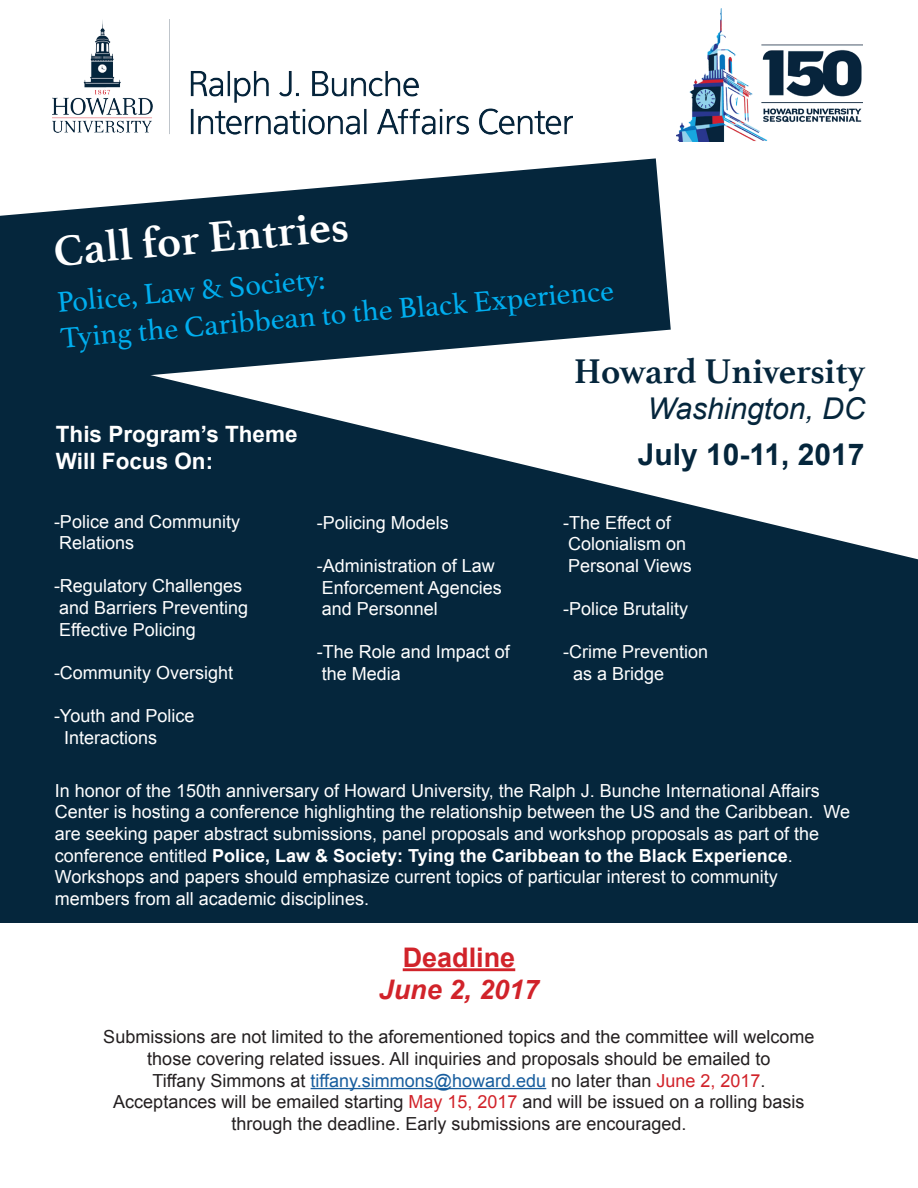
<style>
.page{position:relative;width:918px;height:1188px;background:#fff}
.page>*{position:absolute;margin:0;border:0;box-sizing:border-box;transform-origin:0 0}
.t1{font:700 45px "Athelas";color:#fff}
.t2{font:700 36px "Athelas";color:#05263c}
.t3{font:30px/36px "Athelas";color:#00aeef}
.t4{font:700 30px "Arial";color:#05263c}
.t5{font:italic 30px "Arial";color:#05263c}
.t6{font:italic 700 27px "Arial";color:#d1232a}
.t7{font:700 27px "Arial";color:#d1232a}
.t8{font:700 22.5px/27px "Arial";color:#fff}
.t9{font:18px/21.6px "Arial";color:#fff}
.t10{font:18px/21.6px "Arial";color:#231f20;text-align:center}
.s1{font-weight:700}
.s2{color:#175d9e}
.s3{color:#d1232a}
</style>
<div class="page">
<svg style="left:0;top:158px;width:671px;height:181px;fill:#05263c"></svg>
<svg style="left:0;top:339px;width:918px;height:274px;fill:#05263c"></svg>
<div style="left:0;top:613px;width:918px;height:310px;background:#05263c"></div>
<img style="left:677px;top:9px;width:186px;height:132px">
<hr style="left:403px;top:968px;width:112px;height:3px;background:#d1232a">
<img style="left:53px;top:20px;width:519px;height:115px">
<hr style="left:311px;top:1088px;width:235px;height:1px;background:#175d9e">
<h1 class="t1" style="left:51px;top:215px;width:297px;rotate:-5deg">Call for Entries</h1>
<h3 class="t3" style="left:56px;top:283px;width:557px;rotate:-5deg">Police, Law &amp; Society:<br>Tying the Caribbean to the Black Experience</h3>
<p class="t8" style="left:56px;top:421px;width:243px">This Program’s Theme<br>Will Focus On:</p>
<p class="t9" style="left:54px;top:511px;width:188px">-Police and Community<br>Relations</p>
<p class="t9" style="left:54px;top:575px;width:196px">-Regulatory Challenges and Barriers Preventing<br>Effective Policing</p>
<p class="t9" style="left:54px;top:662px;width:181px">-Community Oversight</p>
<p class="t9" style="left:64px;top:705px;width:132px;text-indent:-10px">-Youth and Police<br>Interactions</p>
<p class="t9" style="left:317px;top:512px;width:134px">-Policing Models</p>
<p class="t9" style="left:317px;top:555px;width:187px">-Administration of Law<br>Enforcement Agencies and Personnel</p>
<p class="t9" style="left:317px;top:641px;width:195px">-The Role and Impact of the Media</p>
<h2 class="t2" style="left:574px;top:342px;width:293px">Howard University</h2>
<h3 class="t5" style="left:648px;top:389px;width:219px">Washington, DC</h3>
<h3 class="t4" style="left:638px;top:435px;width:228px">July 10-11, 2017</h3>
<p class="t9" style="left:563px;top:512px;width:130px">-The Effect of<br>Colonialism on<br>Personal Views</p>
<p class="t9" style="left:563px;top:598px;width:127px">-Police Brutality</p>
<p class="t9" style="left:573px;top:641px;width:137px;text-indent:-10px">-Crime Prevention as a Bridge</p>
<p class="t9" style="left:55px;top:780px;width:797px">In honor of the 150th anniversary of Howard University, the Ralph J. Bunche International Affairs Center is hosting a conference highlighting the relationship between the US and the Caribbean. We are seeking paper abstract submissions, panel proposals and workshop proposals as part of the conference entitled <span class="s1">Police, Law &amp; Society: Tying the Caribbean to the Black Experience</span>.<br>Workshops and papers should emphasize current topics of particular interest to community members from all academic disciplines.</p>
<h3 class="t7" style="left:403px;top:939px;width:114px">Deadline</h3>
<h3 class="t6" style="left:379px;top:972px;width:162px">June 2, 2017</h3>
<p class="t10" style="left:103px;top:1027px;width:713px">Submissions are not limited to the aforementioned topics and the committee will welcome those covering related issues. All inquiries and proposals should be emailed to<br>Tiffany Simmons at <span class="s2">tiffany.simmons@howard.edu</span> no later than <span class="s3">June 2, 2017</span>.<br>Acceptances will be emailed starting <span class="s3">May 15, 2017</span> and will be issued on a rolling basis through the deadline. Early submissions are encouraged.</p>
</div>
